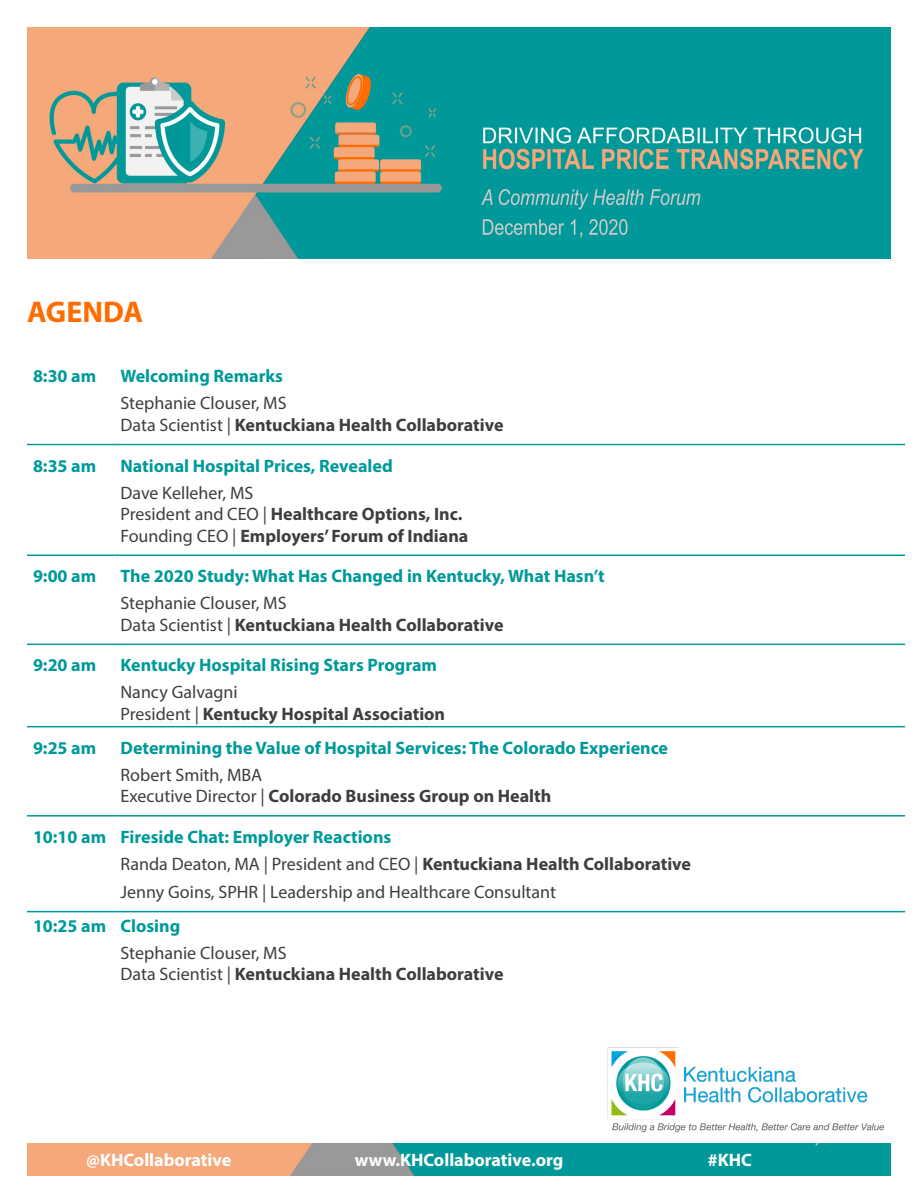
<style>
.page{position:relative;width:918px;height:1188px;background:#fff}
.page>*{position:absolute;margin:0;border:0;box-sizing:border-box;transform-origin:0 0}
.t1{font:700 30px "Myriad Pro";color:#ff6d00}
.t2{font:18px/21.6px "Myriad Pro";color:#3e3e3f}
.t3{font:700 18px "Myriad Pro";color:#099}
.t4{font:700 18px "Myriad Pro";color:#3e3e3f}
.t5{font:700 18px "Myriad Pro";color:#fff}
.s1{font-weight:700}
.s2{font-weight:400}
</style>
<div class="page">
<img style="left:27px;top:1144px;width:864px;height:32px">
<hr style="left:27px;top:444px;width:87px;height:1px;background:#099">
<hr style="left:114px;top:444px;width:791px;height:1px;background:#099">
<hr style="left:27px;top:554px;width:87px;height:2px;background:#099">
<hr style="left:114px;top:554px;width:791px;height:2px;background:#099">
<hr style="left:27px;top:644px;width:87px;height:1px;background:#099">
<hr style="left:114px;top:644px;width:791px;height:1px;background:#099">
<hr style="left:27px;top:726px;width:87px;height:1px;background:#099">
<hr style="left:114px;top:726px;width:791px;height:1px;background:#099">
<hr style="left:27px;top:815px;width:87px;height:2px;background:#099">
<hr style="left:114px;top:815px;width:791px;height:2px;background:#099">
<hr style="left:27px;top:911px;width:87px;height:1px;background:#099">
<hr style="left:114px;top:911px;width:791px;height:1px;background:#099">
<img style="left:27px;top:27px;width:863px;height:232px">
<img style="left:607px;top:1047px;width:278px;height:86px">
<p class="t1" style="left:27px;top:293px;width:118px">AGENDA</p>
<p class="t3" style="left:33px;top:365px;width:65px">8:30 am</p>
<p class="t3" style="left:120px;top:365px;width:164px">Welcoming Remarks</p>
<p class="t2" style="left:120px;top:392px;width:385px">Stephanie Clouser, MS<br>Data Scientist | <span class="s1">Kentuckiana Health Collaborative</span></p>
<p class="t3" style="left:33px;top:454px;width:65px">8:35 am</p>
<p class="t3" style="left:120px;top:454px;width:274px">National Hospital Prices, Revealed</p>
<p class="t2" style="left:120px;top:481px;width:134px">Dave Kelleher, MS</p>
<p class="t4" style="left:120px;top:502px;width:344px"><span class="s2">President and CEO |</span> Healthcare Options, Inc.</p>
<p class="t4" style="left:120px;top:524px;width:349px"><span class="s2">Founding CEO |</span> Employers’ Forum of Indiana</p>
<p class="t3" style="left:33px;top:564px;width:65px">9:00 am</p>
<p class="t3" style="left:120px;top:564px;width:486px">The 2020 Study: What Has Changed in Kentucky, What Hasn’t</p>
<p class="t2" style="left:120px;top:592px;width:385px">Stephanie Clouser, MS<br>Data Scientist | <span class="s1">Kentuckiana Health Collaborative</span></p>
<p class="t3" style="left:33px;top:654px;width:65px">9:20 am</p>
<p class="t3" style="left:120px;top:654px;width:318px">Kentucky Hospital Rising Stars Program</p>
<p class="t2" style="left:120px;top:681px;width:119px">Nancy Galvagni</p>
<p class="t4" style="left:120px;top:702px;width:326px"><span class="s2">President |</span> Kentucky Hospital Association</p>
<p class="t3" style="left:33px;top:736px;width:65px">9:25 am</p>
<p class="t3" style="left:120px;top:736px;width:549px">Determining the Value of Hospital Services: The Colorado Experience</p>
<p class="t2" style="left:120px;top:764px;width:143px">Robert Smith, MBA</p>
<p class="t4" style="left:120px;top:784px;width:432px"><span class="s2">Executive Director |</span> Colorado Business Group on Health</p>
<p class="t3" style="left:33px;top:825px;width:75px">10:10 am</p>
<p class="t3" style="left:120px;top:825px;width:272px">Fireside Chat: Employer Reactions</p>
<p class="t2" style="left:120px;top:853px;width:572px">Randa Deaton, MA | President and CEO | <span class="s1">Kentuckiana Health Collaborative</span></p>
<p class="t2" style="left:120px;top:881px;width:437px">Jenny Goins, SPHR | Leadership and Healthcare Consultant</p>
<p class="t3" style="left:33px;top:914px;width:75px">10:25 am</p>
<p class="t3" style="left:120px;top:914px;width:61px">Closing</p>
<p class="t2" style="left:120px;top:942px;width:168px">Stephanie Clouser, MS</p>
<p class="t4" style="left:120px;top:963px;width:385px"><span class="s2">Data Scientist |</span> Kentuckiana Health Collaborative</p>
<p class="t5" style="left:86px;top:1148px;width:146px">@KHCollaborative</p>
<p class="t5" style="left:355px;top:1148px;width:210px">www.KHCollaborative.org</p>
<p class="t5" style="left:708px;top:1148px;width:46px">#KHC</p>
</div>
